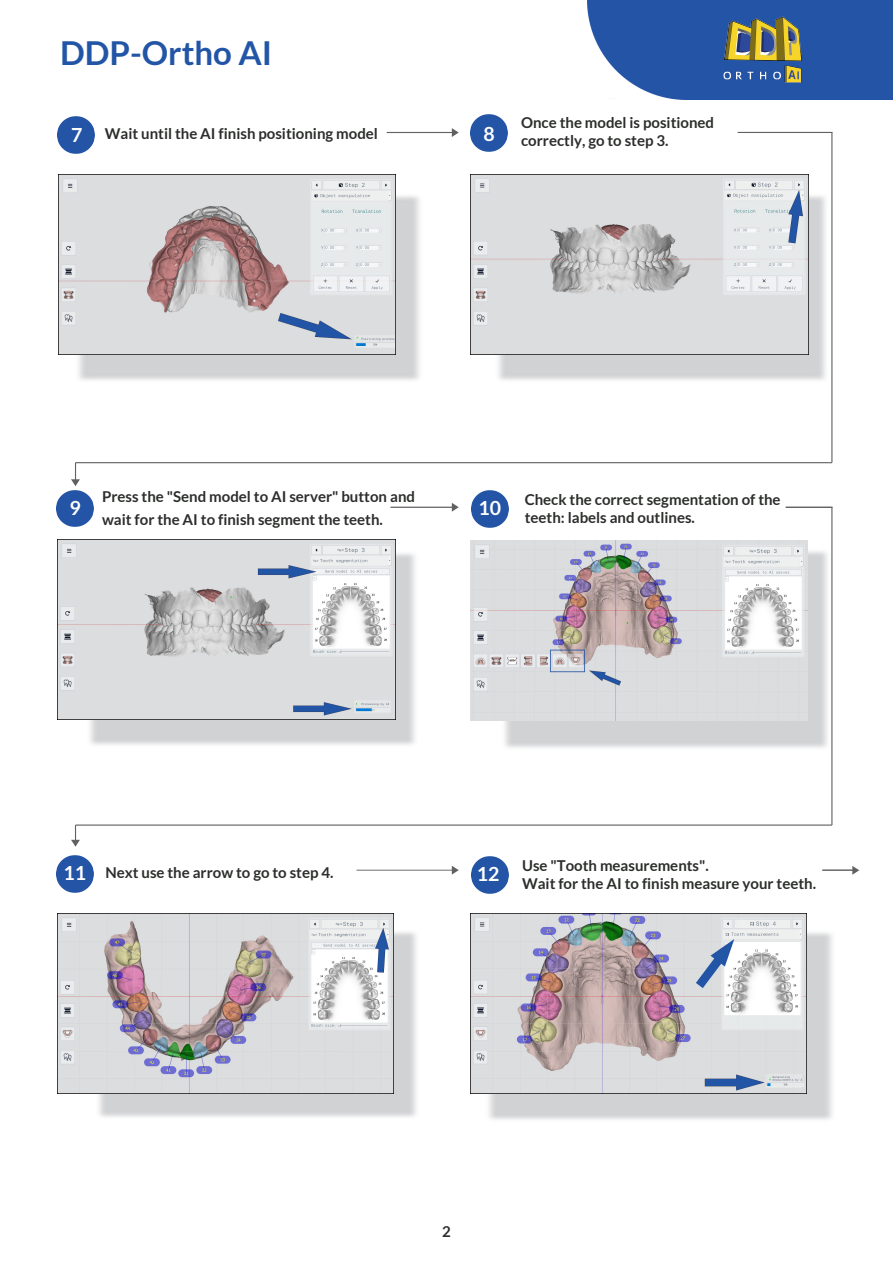
<style>
.page{position:relative;width:893px;height:1263px;background:#fff}
.page>*{position:absolute;margin:0;border:0;box-sizing:border-box;transform-origin:0 0}
.t1{font:700 33px "Lato";color:#2355a6}
.t2{font:700 19.5px "Lato";color:#fff}
.t3{font:700 15px/18px "Lato";color:#2b2e2b}
.s1{font-size:19.5px;color:#fff}
</style>
<div class="page">
<img style="left:470px;top:114px;width:38px;height:38px">
<img style="left:57px;top:116px;width:38px;height:38px">
<img style="left:56px;top:490px;width:38px;height:27px">
<img style="left:56px;top:855px;width:38px;height:38px">
<img style="left:471px;top:856px;width:38px;height:38px">
<img style="left:58px;top:174px;width:362px;height:206px">
<img style="left:57px;top:517px;width:358px;height:228px">
<img style="left:57px;top:932px;width:359px;height:185px">
<img style="left:470px;top:161px;width:363px;height:255px">
<img style="left:470px;top:913px;width:362px;height:207px">
<img style="left:471px;top:914px;width:336px;height:179px">
<img style="left:58px;top:540px;width:337px;height:180px">
<img style="left:59px;top:174px;width:336px;height:180px">
<img style="left:471px;top:175px;width:337px;height:179px">
<img style="left:471px;top:540px;width:337px;height:180px">
<img style="left:57px;top:913px;width:337px;height:180px">
<hr style="left:387px;top:132px;width:68px;height:1px;background:#5f625e">
<hr style="left:738px;top:132px;width:94px;height:1px;background:#5f625e">
<hr style="left:831px;top:133px;width:1px;height:330px;background:#5f625e">
<hr style="left:786px;top:507px;width:46px;height:1px;background:#5f625e">
<hr style="left:831px;top:507px;width:1px;height:318px;background:#5f625e">
<hr style="left:75px;top:462px;width:757px;height:1px;background:#5f625e">
<hr style="left:76px;top:824px;width:756px;height:2px;background:#5f625e">
<hr style="left:390px;top:507px;width:66px;height:1px;background:#5f625e">
<hr style="left:356px;top:870px;width:99px;height:1px;background:#5f625e">
<svg style="left:71px;top:463px;width:9px;height:23px"></svg>
<svg style="left:452px;top:503px;width:7px;height:9px"></svg>
<svg style="left:852px;top:866px;width:7px;height:9px"></svg>
<svg style="left:452px;top:128px;width:7px;height:9px"></svg>
<svg style="left:71px;top:825px;width:9px;height:22px"></svg>
<hr style="left:822px;top:870px;width:33px;height:1px;background:#5f625e">
<svg style="left:452px;top:866px;width:7px;height:9px"></svg>
<img style="left:471px;top:490px;width:38px;height:38px">
<img style="left:587px;top:0;width:306px;height:100px">
<img style="left:723px;top:6px;width:81px;height:81px">
<h1 class="t1" style="left:60px;top:34px;width:214px">DDP-Ortho AI</h1>
<p class="t3" style="left:71px;top:125px;width:308px"><span class="s1">7</span> Wait until the AI finish positioning model</p>
<h2 class="t2" style="left:484px;top:122px;width:13px">8</h2>
<p class="t3" style="left:521px;top:114px;width:195px">Once the model is positioned correctly, go to step 3.</p>
<p class="t3" style="left:102px;top:485px;width:314px;line-height:22.5px">Press the "Send model to AI server" button and wait for the AI to finish segment the teeth.</p>
<h2 class="t2" style="left:69px;top:497px;width:13px">9</h2>
<p class="t3" style="left:525px;top:490px;width:257px">Check the correct segmentation of the teeth: labels and outlines.</p>
<h2 class="t2" style="left:478px;top:497px;width:24px">10</h2>
<h2 class="t2" style="left:63px;top:862px;width:24px">11</h2>
<p class="t3" style="left:105px;top:863px;width:230px">Next use the arrow to go to step 4.</p>
<h2 class="t2" style="left:477px;top:863px;width:24px">12</h2>
<p class="t3" style="left:522px;top:856px;width:295px">Use "Tooth measurements".<br>Wait for the AI to finish measure your teeth.</p>
<p class="t3" style="left:442px;top:1222px;width:10px">2</p>
</div>
